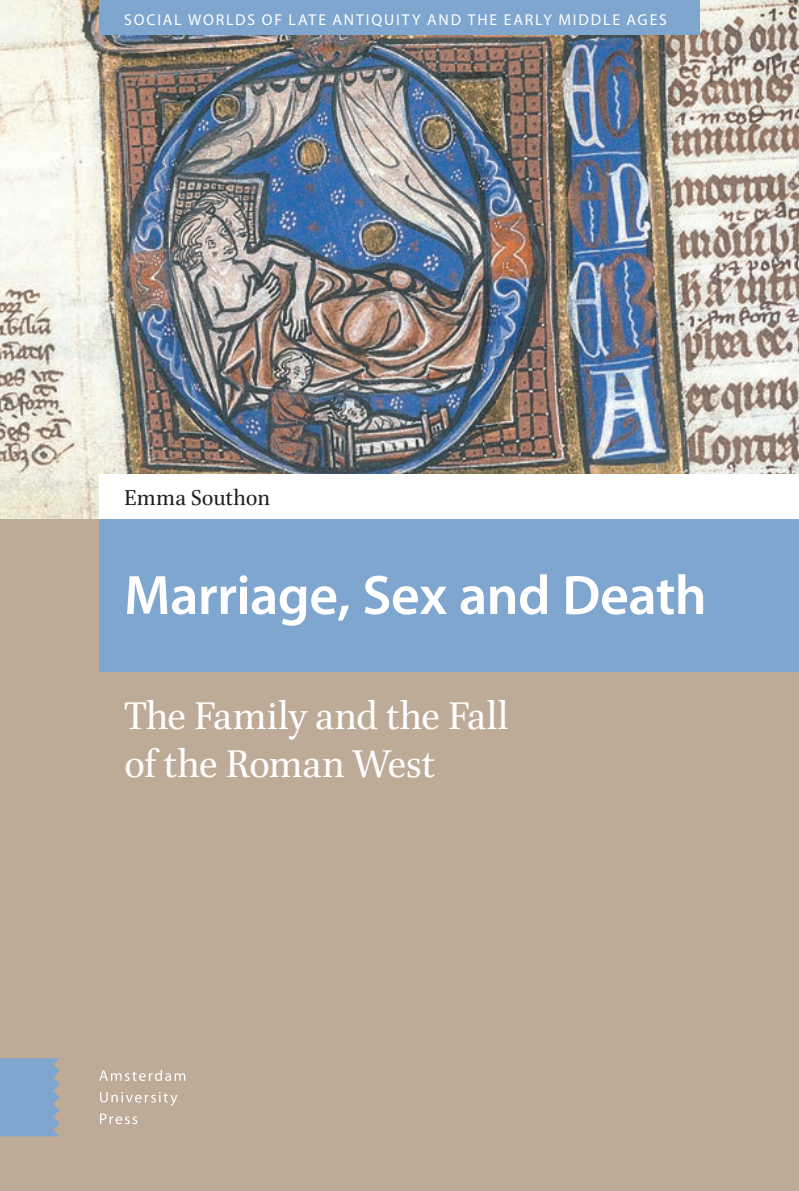
<style>
.page{position:relative;width:799px;height:1191px;background:#bdaa97}
.page>*{position:absolute;margin:0;border:0;box-sizing:border-box;transform-origin:0 0}
.t1{font:600 56px "Myriad Pro";letter-spacing:-.01em;color:#fff}
.t2{font:43.75px/47.2px "Brill";letter-spacing:-.01em;color:#fff}
.t3{font:24.5px "Brill";color:#231f20}
.t4{font:15.75px "Myriad Pro";letter-spacing:.12em;color:#fff}
.t5{font:15.75px "Myriad Pro";letter-spacing:.225em;color:#fff}
</style>
<div class="page">
<img style="left:60px;top:0;width:739px;height:518px">
<div style="left:99px;top:0;width:600px;height:35px;background:#7ea6cf"></div>
<svg style="left:100px;top:1113px;width:37px;height:11px"></svg>
<svg style="left:100px;top:1092px;width:77px;height:13px"></svg>
<svg style="left:99px;top:1069px;width:86px;height:12px"></svg>
<div style="left:99px;top:518px;width:700px;height:154px;background:#7ea6cf"></div>
<div style="left:99px;top:474px;width:700px;height:44px;background:#fff"></div>
<svg style="left:0;top:0;width:60px;height:1137px"></svg>
<p class="t4" style="left:124px;top:10px;width:544px">SOCIAL WORLDS OF LATE ANTIQUITY AND THE EARLY MIDDLE AGES</p>
<p class="t5" style="left:124px;top:10px;width:372px">EASTERN EUROPEAN SCREEN CULTURES</p>
<h3 class="t3" style="left:124px;top:481px;width:147px">Emma Southon</h3>
<h1 class="t1" style="left:124px;top:559px;width:584px">Marriage, Sex and Death</h1>
<h2 class="t2" style="left:124px;top:694px;width:386px">The Family and the Fall of the Roman West</h2>
</div>
